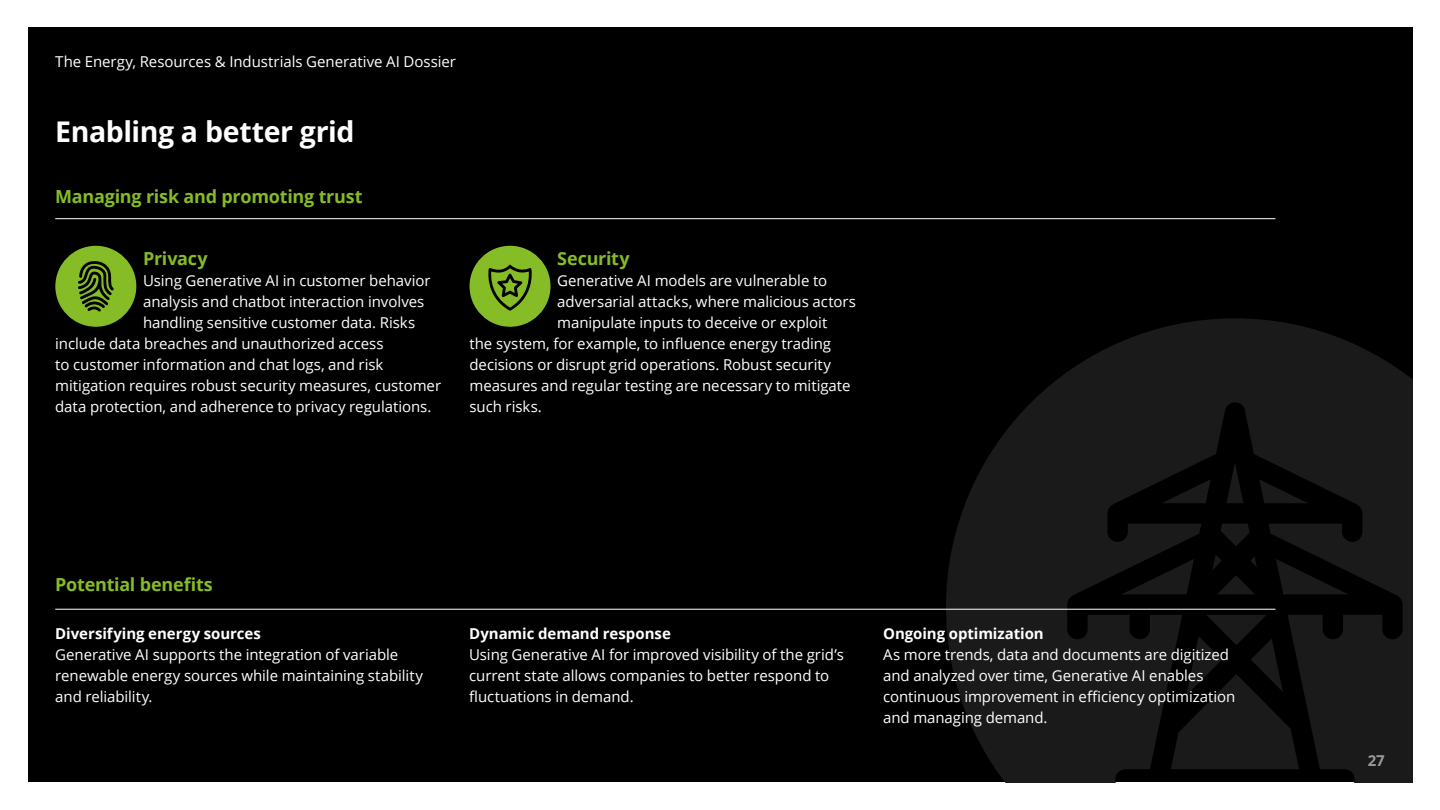
<style>
.page{position:relative;width:1440px;height:810px;background:#fff}
.page>*{position:absolute;margin:0;border:0;box-sizing:border-box;transform-origin:0 0}
.t1{font:700 28.5px "Open Sans";letter-spacing:-.015em;color:#fff}
.t2{font:700 18px "Open Sans";letter-spacing:-.015em;color:#86bc25}
.t3{font:15px/21px "Open Sans";letter-spacing:-.005em;color:#fff}
.t4{font:700 15px "Open Sans";letter-spacing:-.005em;color:#fff}
.t5{font:700 15px "Open Sans";color:#97999b}
</style>
<div class="page">
<div style="left:28px;top:28px;width:1384px;height:754px;background:#000"></div>
<svg style="left:946px;top:318px;width:466px;height:464px;fill:#1a1a1a"></svg>
<svg style="left:1259px;top:479px;width:49px;height:24px"></svg>
<svg style="left:1121px;top:559px;width:73px;height:35px"></svg>
<svg style="left:1162px;top:479px;width:49px;height:24px"></svg>
<svg style="left:1226px;top:463px;width:17px;height:40px"></svg>
<hr style="left:55px;top:218px;width:1220px;height:1px;background:#fff">
<hr style="left:55px;top:609px;width:1220px;height:1px;background:#fff">
<svg style="left:55px;top:246px;width:81px;height:81px"></svg>
<svg style="left:470px;top:246px;width:81px;height:81px"></svg>
<p class="t3" style="left:55px;top:50px;width:402px">The Energy, Resources &amp; Industrials Generative AI Dossier</p>
<h1 class="t1" style="left:55px;top:111px;width:301px">Enabling a better grid</h1>
<p class="t2" style="left:55px;top:184px;width:309px">Managing risk and promoting trust</p>
<p class="t2" style="left:143px;top:246px;width:66px">Privacy</p>
<p class="t3" style="left:143px;top:269px;width:289px">Using Generative AI in customer behavior</p>
<p class="t3" style="left:143px;top:290px;width:283px">analysis and chatbot interaction involves</p>
<p class="t3" style="left:143px;top:311px;width:274px">handling sensitive customer data. Risks</p>
<p class="t3" style="left:55px;top:332px;width:330px">include data breaches and unauthorized access</p>
<p class="t3" style="left:55px;top:353px;width:330px">to customer information and chat logs, and risk</p>
<p class="t3" style="left:55px;top:374px;width:387px">mitigation requires robust security measures, customer</p>
<p class="t3" style="left:55px;top:395px;width:378px">data protection, and adherence to privacy regulations.</p>
<p class="t2" style="left:557px;top:246px;width:74px">Security</p>
<p class="t3" style="left:557px;top:269px;width:272px">Generative AI models are vulnerable to</p>
<p class="t3" style="left:557px;top:290px;width:300px">adversarial attacks, where malicious actors</p>
<p class="t3" style="left:557px;top:311px;width:272px">manipulate inputs to deceive or exploit</p>
<p class="t3" style="left:469px;top:332px;width:363px">the system, for example, to influence energy trading</p>
<p class="t3" style="left:469px;top:353px;width:363px">decisions or disrupt grid operations. Robust security</p>
<p class="t3" style="left:469px;top:374px;width:382px">measures and regular testing are necessary to mitigate</p>
<p class="t3" style="left:469px;top:395px;width:74px">such risks.</p>
<p class="t2" style="left:55px;top:572px;width:159px">Potential benefits</p>
<p class="t4" style="left:55px;top:623px;width:207px">Diversifying energy sources</p>
<p class="t3" style="left:55px;top:644px;width:369px">Generative AI supports the integration of variable renewable energy sources while maintaining stability and reliability.</p>
<p class="t4" style="left:469px;top:623px;width:203px">Dynamic demand response</p>
<p class="t3" style="left:469px;top:644px;width:376px">Using Generative AI for improved visibility of the grid’s current state allows companies to better respond to fluctuations in demand.</p>
<p class="t4" style="left:883px;top:623px;width:162px">Ongoing optimization</p>
<p class="t3" style="left:883px;top:644px;width:354px">As more trends, data and documents are digitized and analyzed over time, Generative AI enables continuous improvement in efficiency optimization and managing demand.</p>
<p class="t5" style="left:1368px;top:750px;width:18px">27</p>
</div>
